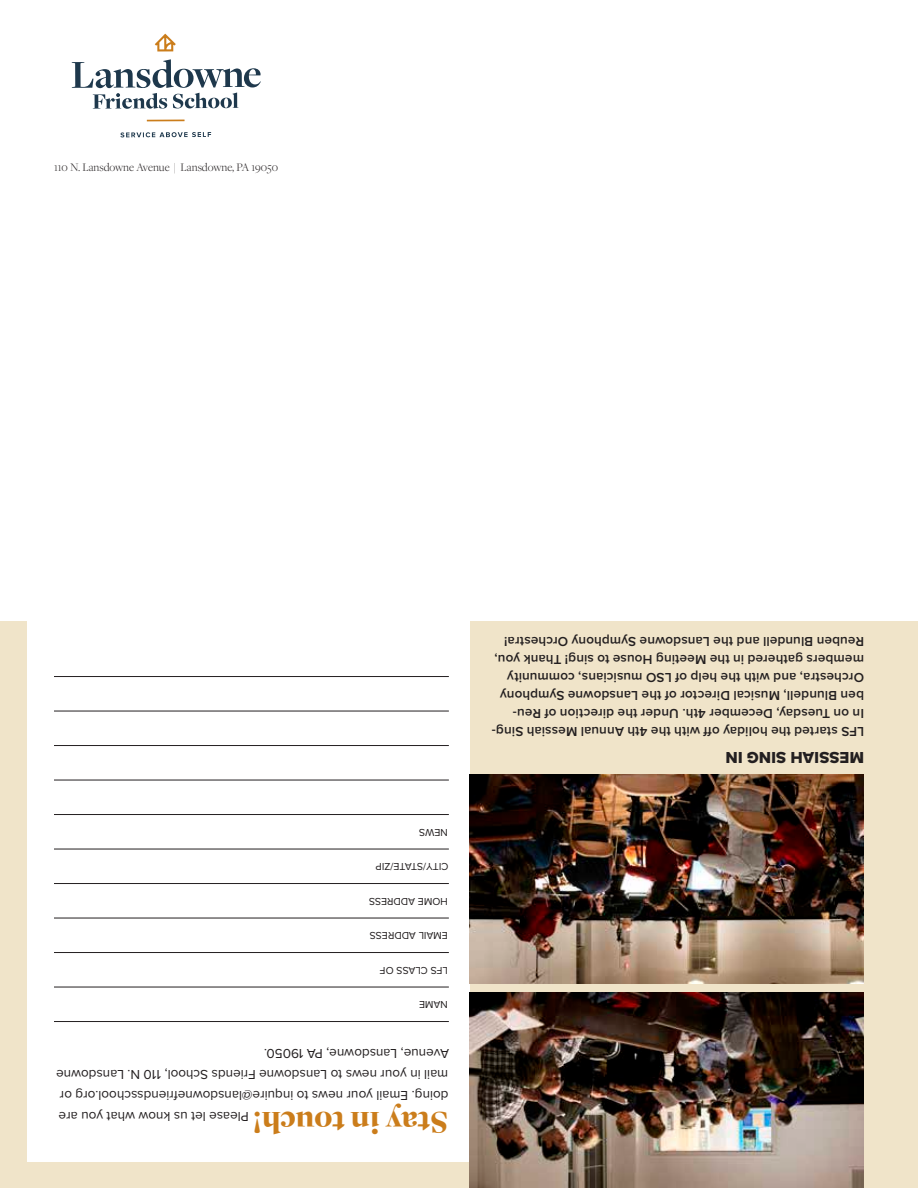
<style>
.page{position:relative;width:918px;height:1188px;background:#fff}
.page>*{position:absolute;margin:0;border:0;box-sizing:border-box;transform-origin:0 0}
.t1{font:900 33px "Freight Disp Pro";letter-spacing:-.005em;color:#cb7d1b}
.t2{font:16.5px "Proxima Nova Extrabld";letter-spacing:.005em;color:#231f20}
.t3{font:600 13.5px/18px "Proxima Nova";letter-spacing:.01em;color:#231f20}
.t4{font:13.5px/21px "Proxima Nova";color:#231f20}
.t5{font:300 12px "Freight Disp Pro";color:#231f20}
.t6{font:10.5px "Proxima Nova";color:#231f20}
</style>
<div class="page">
<svg style="left:120px;top:132px;width:91px;height:5px"></svg>
<svg style="left:72px;top:59px;width:189px;height:50px"></svg>
<svg style="left:155px;top:34px;width:21px;height:18px"></svg>
<hr style="left:147px;top:120px;width:38px;height:1px;background:#cb7d1b">
<div style="left:0;top:622px;width:918px;height:566px;background:#f0e4c9"></div>
<div style="left:27px;top:611px;width:442px;height:551px;background:#fff"></div>
<hr style="left:54px;top:1021px;width:395px;height:1px;background:#231f20">
<hr style="left:54px;top:987px;width:395px;height:1px;background:#231f20">
<hr style="left:54px;top:952px;width:395px;height:1px;background:#231f20">
<hr style="left:54px;top:918px;width:395px;height:1px;background:#231f20">
<hr style="left:54px;top:883px;width:395px;height:1px;background:#231f20">
<hr style="left:54px;top:849px;width:395px;height:1px;background:#231f20">
<hr style="left:54px;top:814px;width:395px;height:1px;background:#231f20">
<hr style="left:54px;top:780px;width:395px;height:1px;background:#231f20">
<hr style="left:54px;top:745px;width:395px;height:1px;background:#231f20">
<hr style="left:54px;top:711px;width:395px;height:1px;background:#231f20">
<hr style="left:54px;top:676px;width:395px;height:1px;background:#231f20">
<img style="left:469px;top:992px;width:395px;height:196px">
<img style="left:469px;top:774px;width:395px;height:209px">
<p class="t5" style="left:54px;top:159px;width:226px">110 N. Lansdowne Avenue | Lansdowne, PA 19050</p>
<p class="t6" style="left:448px;top:840px;width:30px;rotate:-180deg">NEWS</p>
<p class="t6" style="left:448px;top:874px;width:74px;rotate:-180deg">CITY/STATE/ZIP</p>
<p class="t6" style="left:448px;top:909px;width:80px;rotate:-180deg">HOME ADDRESS</p>
<p class="t6" style="left:448px;top:943px;width:80px;rotate:-180deg">EMAIL ADDRESS</p>
<p class="t6" style="left:448px;top:978px;width:70px;rotate:-180deg">LFS CLASS OF</p>
<p class="t6" style="left:448px;top:1012px;width:30px;rotate:-180deg">NAME</p>
<p class="t4" style="left:449px;top:1107px;width:395px;rotate:-180deg">doing. Email your news to inquire@lansdownefriendsschool.org or mail in your news to Lansdowne Friends School, 110 N. Lansdowne<br>Avenue, Lansdowne, PA 19050.</p>
<p class="t4" style="left:249px;top:1128px;width:192px;rotate:-180deg">Please let us know what you are</p>
<h1 class="t1" style="left:448px;top:1144px;width:197px;rotate:-180deg">Stay in touch!</h1>
<p class="t3" style="left:864px;top:741px;width:374px;rotate:-180deg">LFS started the holiday off with the 4th Annual Messiah Sing-In on Tuesday, December 4th. Under the direction of Reu&shy;ben Blundell, Musical Director of the Lansdowne Symphony Orchestra, and with the help of LSO musicians, community members gathered in the Meeting House to sing! Thank you, Reuben Blundell and the Lansdowne Symphony Orchestra!</p>
<p class="t2" style="left:864px;top:770px;width:140px;rotate:-180deg">MESSIAH SING IN</p>
</div>
